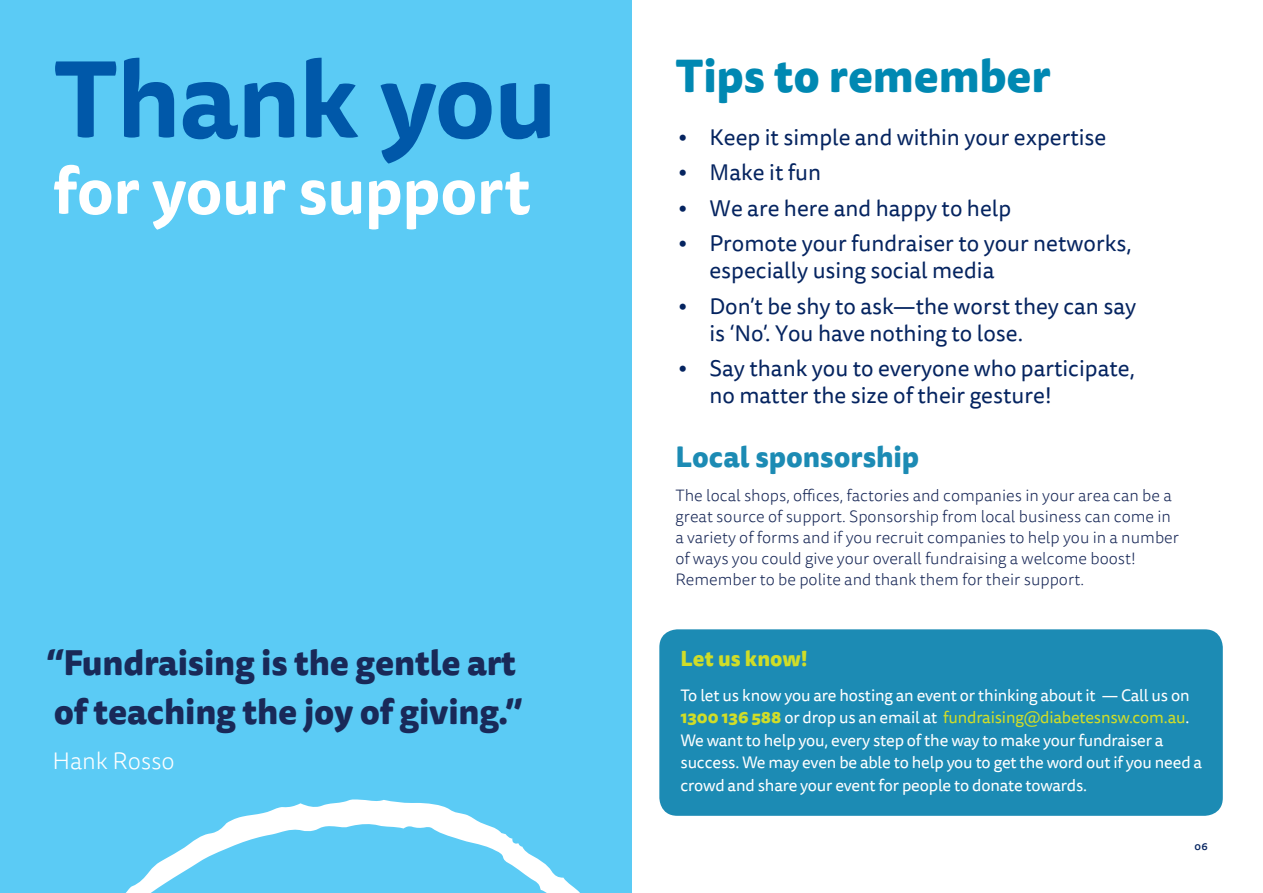
<style>
.page{position:relative;width:1263px;height:893px;background:#fff}
.page>*{position:absolute;margin:0;border:0;box-sizing:border-box;transform-origin:0 0}
.t1{font:700 106.5px "Tisa Sans OT";letter-spacing:-.02em;color:#0058a9}
.t2{font:700 64.5px "Tisa Sans OT";letter-spacing:-.015em;color:#fff}
.t3{font:800 45px "Tisa Sans OT";letter-spacing:-.005em;color:#0088b2}
.t4{font:800 34.5px/48.9px "Tisa Sans Pro";letter-spacing:-.005em;color:#192958}
.t5{font:800 28.5px "Tisa Sans OT";color:#1c8bb4}
.t6{font:300 24px "Tisa Sans OT";letter-spacing:-.005em;color:#fff}
.t7{font:22.5px/27px "Tisa Sans OT";color:#052460}
.t8{font:800 21px "Tisa Sans Pro";color:#d0dd28}
.t9{font:300 16.5px/21px "Tisa Sans OT";color:#192958}
.t10{font:16.5px/22.5px "Tisa Sans Pro";letter-spacing:-.01em;color:#fff}
.t11{font:500 10.5px "Tisa Sans OT";color:#052460}
.s1{font-family:"Futura";font-weight:500;font-size:19.5px}
.s2{font-weight:800;color:#d0dd28}
.s3{color:#d0dd28}
</style>
<div class="page">
<div style="left:0;top:0;width:631px;height:893px;background:#5bcbf5"></div>
<div style="left:659px;top:629px;width:564px;height:187px;background:#1c8bb4;border-radius:18px"></div>
<svg style="left:126px;top:799px;width:556px;height:94px"></svg>
<h1 class="t1" style="left:53px;top:32px;width:506px">Thank you</h1>
<h2 class="t2" style="left:53px;top:150px;width:479px">for your support</h2>
<h3 class="t4" style="left:46px;top:638px;width:478px">“Fundraising is the gentle art of teaching the joy of giving.”</h3>
<h3 class="t6" style="left:52px;top:746px;width:124px">Hank Rosso</h3>
<h3 class="t3" style="left:675px;top:47px;width:377px">Tips to remember</h3>
<h3 class="t7" style="left:675px;top:125px;width:432px"><span class="s1">•</span> Keep it simple and within your expertise</h3>
<h3 class="t7" style="left:675px;top:160px;width:147px"><span class="s1">•</span> Make it fun</h3>
<h3 class="t7" style="left:675px;top:196px;width:337px"><span class="s1">•</span> We are here and happy to help</h3>
<h3 class="t7" style="left:709px;top:231px;width:424px;text-indent:-34px"><span class="s1">•</span> Promote your fundraiser to your networks, especially using social media</h3>
<h3 class="t7" style="left:709px;top:294px;width:428px;text-indent:-34px"><span class="s1">•</span> Don’t be shy to ask—the worst they can say is ‘No’. You have nothing to lose.</h3>
<h3 class="t7" style="left:709px;top:356px;width:427px;text-indent:-34px"><span class="s1">•</span> Say thank you to everyone who participate, no matter the size of their gesture!</h3>
<h3 class="t5" style="left:675px;top:438px;width:245px">Local sponsorship</h3>
<p class="t9" style="left:675px;top:486px;width:505px">The local shops, offices, factories and companies in your area can be a great source of support. Sponsorship from local business can come in a variety of forms and if you recruit companies to help you in a number of ways you could give your overall fundraising a welcome boost!<br>Remember to be polite and thank them for their support.</p>
<p class="t8" style="left:680px;top:642px;width:129px">Let us know!</p>
<p class="t10" style="left:680px;top:684px;width:523px">To let us know you are hosting an event or thinking about it — Call us on <span class="s2">1300 136 588</span> or drop us an email at <span class="s3">fundraising@diabetesnsw.com.au</span>.<br>We want to help you, every step of the way to make your fundraiser a success. We may even be able to help you to get the word out if you need a crowd and share your event for people to donate towards.</p>
<p class="t11" style="left:1194px;top:840px;width:15px">06</p>
</div>
